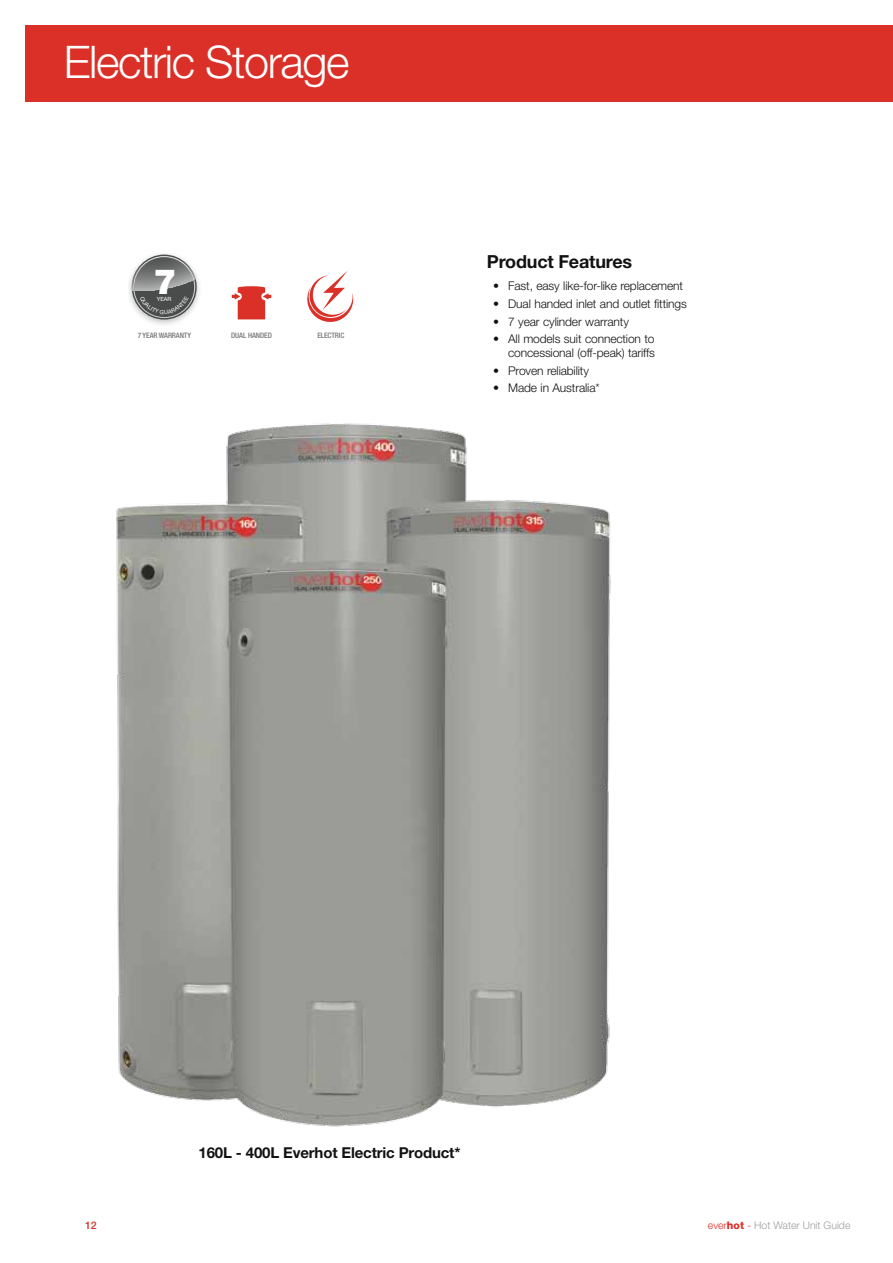
<style>
.page{position:relative;width:893px;height:1263px;background:#fff}
.page>*{position:absolute;margin:0;border:0;box-sizing:border-box;transform-origin:0 0}
.t1{font:300 45px "Helvetica Neue";letter-spacing:-.03em;color:#fff}
.t2{font:900 34.65px "Helvetica Neue";color:#fff}
.t3{font:700 18px "Helvetica Neue";letter-spacing:-.01em;color:#121212}
.t4{font:700 15px "Helvetica Neue";letter-spacing:-.01em;color:#121212}
.t5{font:300 12px/13.5px "Helvetica Neue";letter-spacing:-.01em;color:#121212;text-align:right}
.t6{font:300 10.5px "Helvetica Neue";color:#9d9f9e}
.t7{font:500 10.5px "Helvetica Neue";color:#da3027}
.t8{font:500 condensed 7.5px "Helvetica Neue";letter-spacing:-.01em;color:#757776}
.t9{font:5.7px "Helvetica Neue";color:#fff}
.s1{color:#da3027}
.s2{font-weight:800;color:#da3027}
</style>
<div class="page">
<div style="left:26px;top:26px;width:867px;height:76px;background:#da3027"></div>
<img style="left:129px;top:254px;width:71px;height:71px">
<img style="left:116px;top:423px;width:495px;height:704px">
<svg style="left:307px;top:271px;width:47px;height:51px"></svg>
<svg style="left:232px;top:286px;width:39px;height:33px"></svg>
<svg style="left:132px;top:255px;width:65px;height:65px;background:#898a89"></svg>
<h1 class="t1" style="left:64px;top:34px;width:287px">Electric Storage</h1>
<h2 class="t2" style="left:154px;top:261px;width:25px">7</h2>
<p class="t9" style="left:157px;top:295px;width:16px">YEAR</p>
<p class="t8" style="left:138px;top:331px;width:55px">7 YEAR WARRANTY</p>
<p class="t8" style="left:231px;top:331px;width:42px">DUAL HANDED</p>
<p class="t8" style="left:317px;top:331px;width:28px">ELECTRIC</p>
<h3 class="t3" style="left:487px;top:251px;width:147px">Product Features</h3>
<p class="t5" style="left:493px;top:279px;width:191px">• Fast, easy like-for-like replacement</p>
<p class="t5" style="left:493px;top:297px;width:195px">• Dual handed inlet and outlet fittings</p>
<p class="t5" style="left:493px;top:314px;width:137px">• 7 year cylinder warranty</p>
<p class="t5" style="left:493px;top:332px;width:163px">• All models suit connection to concessional (off-peak) tariffs</p>
<p class="t5" style="left:493px;top:363px;width:97px">• Proven reliability</p>
<p class="t5" style="left:493px;top:381px;width:108px">• Made in Australia*</p>
<p class="t4" style="left:199px;top:1143px;width:263px">160L - 400L Everhot Electric Product*</p>
<p class="t7" style="left:85px;top:1218px;width:13px">12</p>
<p class="t6" style="left:708px;top:1218px;width:144px"><span class="s1">ever</span><span class="s2">hot</span> <span class="s1">-</span> Hot Water Unit Guide</p>
</div>
